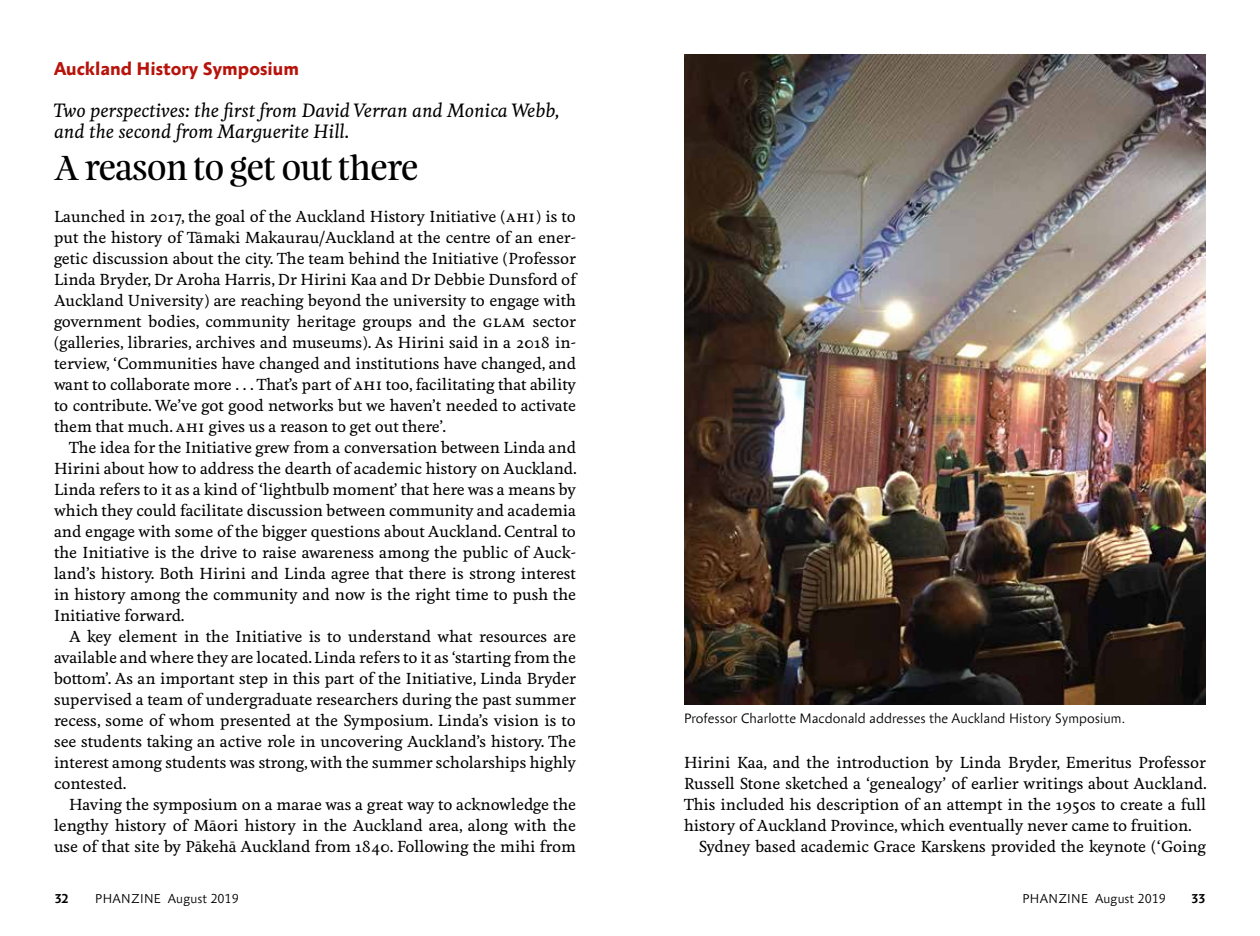
<style>
.page{position:relative;width:1260px;height:936px;background:#fff}
.page>*{position:absolute;margin:0;border:0;box-sizing:border-box;transform-origin:0 0}
.t1{font:31.5px "Feijoa Display";color:#000}
.t2{font:italic 500 18px/21px "Feijoa";color:#000}
.t3{font:700 18px "Anselm Sans";color:#b7130b}
.t4{font:500 15px/21px "Feijoa";color:#000;text-align:justify}
.t5{font:300 13.5px "Anselm Sans";color:#000}
.t6{font:300 12.75px "Anselm Sans";letter-spacing:.025em;color:#000}
.t7{font:500 12.75px "Anselm Sans";color:#000}
</style>
<div class="page">
<img style="left:684px;top:54px;width:522px;height:651px">
<p class="t3" style="left:54px;top:56px;width:247px">Auckland History Symposium</p>
<p class="t2" style="left:54px;top:101px;width:507px">Two perspectives: the first from David Verran and Monica Webb, and the second from Marguerite Hill.</p>
<h1 class="t1" style="left:54px;top:147px;width:366px">A reason to get out there</h1>
<p class="t4" style="left:54px;top:206px;width:525px">Launched in 2017, the goal of the Auckland History Initiative (AHI) is to put the history of Tāmaki Makaurau/Auckland at the centre of an ener&shy;getic discussion about the city. The team behind the Initiative (Professor Linda Bryder, Dr Aroha Harris, Dr Hirini Kaa and Dr Debbie Dunsford of Auckland University) are reaching beyond the university to engage with government bodies, community heritage groups and the GLAM sector (galleries, libraries, archives and museums). As Hirini said in a 2018 in&shy;terview, ‘Communities have changed and institutions have changed, and want to collaborate more . . . That’s part of AHI too, facilitating that ability to contribute. We’ve got good networks but we haven’t needed to activate them that much. AHI gives us a reason to get out there’.</p>
<p class="t4" style="left:54px;top:437px;width:524px;text-indent:15px">The idea for the Initiative grew from a conversation between Linda and Hirini about how to address the dearth of academic history on Auckland.<br>Linda refers to it as a kind of ‘lightbulb moment’ that here was a means by which they could facilitate discussion between community and academia and engage with some of the bigger questions about Auckland. Central to the Initiative is the drive to raise awareness among the public of Auck&shy;land’s history. Both Hirini and Linda agree that there is strong interest in history among the community and now is the right time to push the Initiative forward.</p>
<p class="t4" style="left:54px;top:626px;width:524px;text-indent:15px">A key element in the Initiative is to understand what resources are available and where they are located. Linda refers to it as ‘starting from the bottom’. As an important step in this part of the Initiative, Linda Bryder supervised a team of undergraduate researchers during the past summer recess, some of whom presented at the Symposium. Linda’s vision is to see students taking an active role in uncovering Auckland’s history. The interest among students was strong, with the summer scholarships highly contested.</p>
<p class="t4" style="left:54px;top:794px;width:524px;text-indent:15px">Having the symposium on a marae was a great way to acknowledge the lengthy history of Māori history in the Auckland area, along with the use of that site by Pākehā Auckland from 1840. Following the mihi from</p>
<p class="t5" style="left:684px;top:709px;width:443px">Professor Charlotte Macdonald addresses the Auckland History Symposium.</p>
<p class="t4" style="left:684px;top:752px;width:524px">Hirini Kaa, and the introduction by Linda Bryder, Emeritus Professor</p>
<p class="t4" style="left:684px;top:773px;width:524px">Russell Stone sketched a ‘genealogy’ of earlier writings about Auckland.</p>
<p class="t4" style="left:684px;top:794px;width:524px">This included his description of an attempt in the 1950s to create a full</p>
<p class="t4" style="left:684px;top:815px;width:509px">history of Auckland Province, which eventually never came to fruition.</p>
<p class="t4" style="left:699px;top:836px;width:509px">Sydney based academic Grace Karskens provided the keynote (‘Going</p>
<p class="t7" style="left:55px;top:890px;width:15px">32</p>
<p class="t6" style="left:95px;top:890px;width:145px">PHANZINE August 2019</p>
<p class="t6" style="left:1022px;top:890px;width:145px">PHANZINE August 2019</p>
<p class="t7" style="left:1191px;top:890px;width:15px">33</p>
</div>
